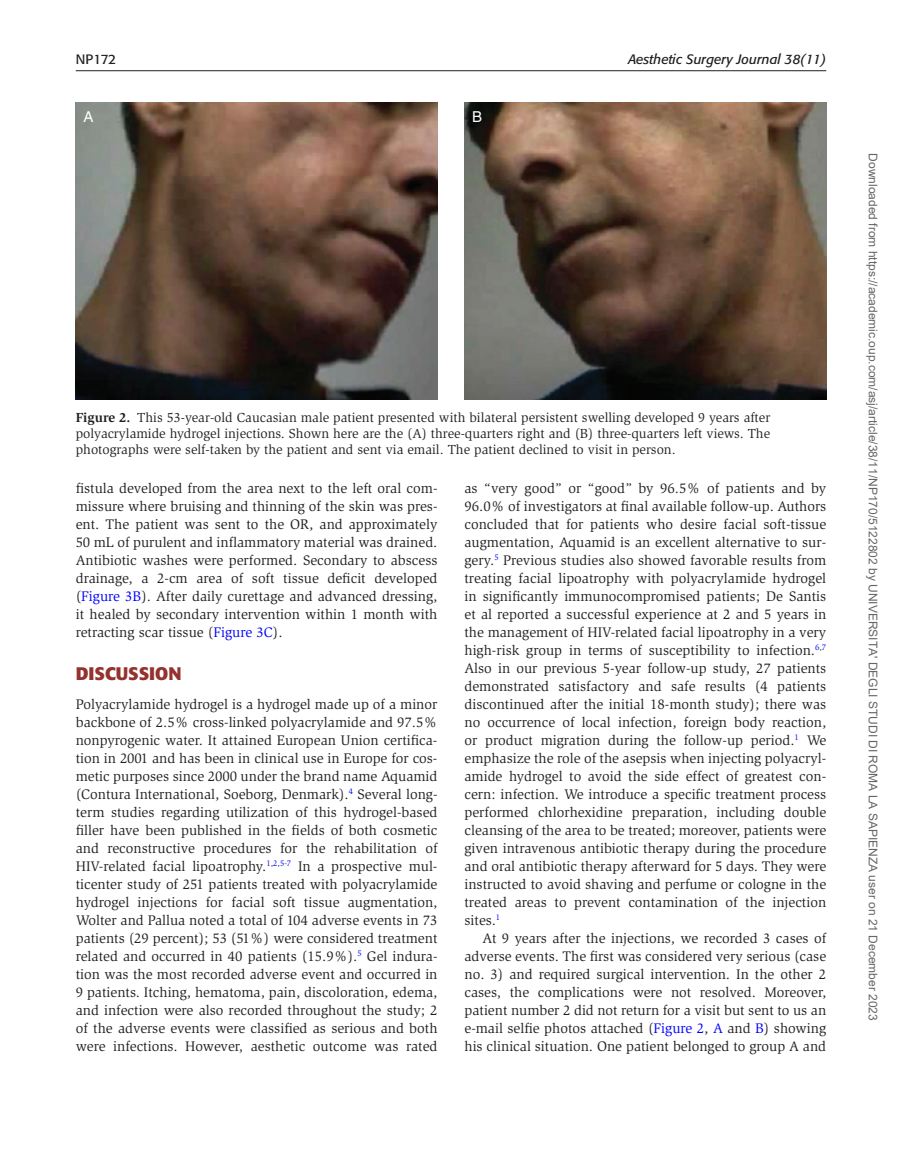
<style>
.page{position:relative;width:902px;height:1174px;background:#fff}
.page>*{position:absolute;margin:0;border:0;box-sizing:border-box;transform-origin:0 0}
.t1{font:700 18px "Formata";color:#943230}
.t2{font:15px "Helvetica";color:#fff}
.t3{font:14.25px/18px "Slimbach";color:#231f20;text-align:justify}
.t4{font:13.5px/15.8px "Slimbach";color:#231f20;text-align:justify}
.t5{font:italic 13.5px "Formata";color:#231f20}
.t6{font:13.5px "Formata";letter-spacing:-.02em;color:#231f20}
.t7{font:12px "Arial";color:#666}
.s1{font-weight:700}
.s2{color:#00f}
</style>
<div class="page">
<hr style="left:76px;top:70px;width:750px;height:1px;background:#231f20">
<img style="left:76px;top:102px;width:361px;height:297px">
<img style="left:464px;top:102px;width:362px;height:297px">
<p class="t6" style="left:76px;top:51px;width:42px">NP172</p>
<p class="t5" style="left:628px;top:51px;width:199px">Aesthetic Surgery Journal 38(11)</p>
<p class="t2" style="left:83px;top:108px;width:12px">A</p>
<p class="t2" style="left:472px;top:108px;width:12px">B</p>
<p class="t4" style="left:76px;top:410px;width:696px"><span class="s1">Figure 2.</span> This 53-year-old Caucasian male patient presented with bilateral persistent swelling developed 9 years after polyacrylamide hydrogel injections. Shown here are the (A) three-quarters right and (B) three-quarters left views. The photographs were self-taken by the patient and sent via email. The patient declined to visit in person.</p>
<p class="t3" style="left:76px;top:479px;width:363px">fistula developed from the area next to the left oral com&shy;missure where bruising and thinning of the skin was pres&shy;ent. The patient was sent to the OR, and approximately 50 mL of purulent and inflammatory material was drained.<br>Antibiotic washes were performed. Secondary to abscess drainage, a 2-cm area of soft tissue deficit developed (<span class="s2">Figure 3B</span>). After daily curettage and advanced dressing, it healed by secondary intervention within 1 month with retracting scar tissue (<span class="s2">Figure 3C</span>).</p>
<p class="t1" style="left:76px;top:663px;width:107px">DISCUSSION</p>
<p class="t3" style="left:76px;top:695px;width:363px">Polyacrylamide hydrogel is a hydrogel made up of a minor backbone of 2.5% cross-linked polyacrylamide and 97.5% nonpyrogenic water. It attained European Union certifica&shy;tion in 2001 and has been in clinical use in Europe for cos&shy;metic purposes since 2000 under the brand name Aquamid (Contura International, Soeborg, Denmark).<sup>4</sup> Several long&shy;term studies regarding utilization of this hydrogel-based filler have been published in the fields of both cosmetic and reconstructive procedures for the rehabilitation of HIV-related facial lipoatrophy.<sup>1</sup><sup>,</sup><sup>2</sup><sup>,</sup><sup>5-7</sup> In a prospective mul&shy;ticenter study of 251 patients treated with polyacrylamide hydrogel injections for facial soft tissue augmentation, Wolter and Pallua noted a total of 104 adverse events in 73 patients (29 percent); 53 (51%) were considered treatment related and occurred in 40 patients (15.9%).<sup>5</sup> Gel indura&shy;tion was the most recorded adverse event and occurred in 9 patients. Itching, hematoma, pain, discoloration, edema, and infection were also recorded throughout the study; 2 of the adverse events were classified as serious and both were infections. However, aesthetic outcome was rated</p>
<p class="t3" style="left:464px;top:479px;width:363px">as “very good” or “good” by 96.5% of patients and by 96.0% of investigators at final available follow-up. Authors concluded that for patients who desire facial soft-tissue augmentation, Aquamid is an excellent alternative to sur&shy;gery.<sup>5</sup> Previous studies also showed favorable results from treating facial lipoatrophy with polyacrylamide hydrogel in significantly immunocompromised patients; De Santis et al reported a successful experience at 2 and 5 years in the management of HIV-related facial lipoatrophy in a very high-risk group in terms of susceptibility to infection.<sup>6</sup><sup>,</sup><sup>7<br></sup>Also in our previous 5-year follow-up study, 27 patients demonstrated satisfactory and safe results (4 patients discontinued after the initial 18-month study); there was no occurrence of local infection, foreign body reaction, or product migration during the follow-up period.<sup>1</sup> We emphasize the role of the asepsis when injecting polyacryl&shy;amide hydrogel to avoid the side effect of greatest con&shy;cern: infection. We introduce a specific treatment process performed chlorhexidine preparation, including double cleansing of the area to be treated; moreover, patients were given intravenous antibiotic therapy during the procedure and oral antibiotic therapy afterward for 5 days. They were instructed to avoid shaving and perfume or cologne in the treated areas to prevent contamination of the injection sites.<sup>1</sup></p>
<p class="t3" style="left:464px;top:929px;width:363px;text-indent:18px">At 9 years after the injections, we recorded 3 cases of adverse events. The first was considered very serious (case no. 3) and required surgical intervention. In the other 2 cases, the complications were not resolved. Moreover, patient number 2 did not return for a visit but sent to us an e-mail selfie photos attached (<span class="s2">Figure 2</span>, <span class="s2">A</span> and <span class="s2">B</span>) showing his clinical situation. One patient belonged to group A and</p>
<p class="t7" style="left:877px;top:153px;width:869px;rotate:90deg">Downloaded from https://academic.oup.com/asj/article/38/11/NP170/5122802 by UNIVERSITA' DEGLI STUDI DI ROMA LA SAPIENZA user on 21 December 2023</p>
</div>
